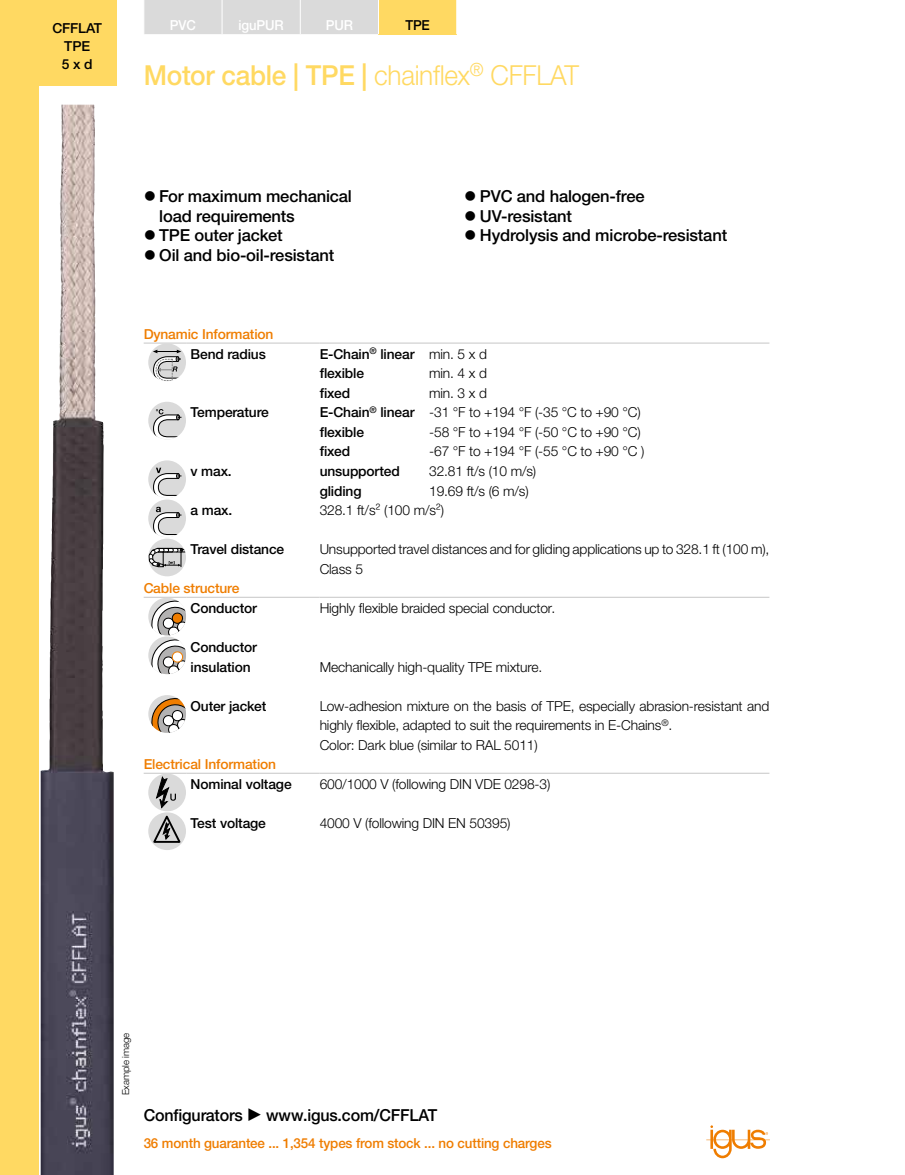
<style>
.page{position:relative;width:905px;height:1175px;background:#fff}
.page>*{position:absolute;margin:0;border:0;box-sizing:border-box;transform-origin:0 0}
.t1{font:500 27.6px "Helvetica Neue LTW1 G";letter-spacing:-.01em;color:#ffd962;scale:.95 1}
.t2{font:500 16.5px/19.5px "Helvetica Neue LTW1 G";letter-spacing:-.01em;color:#000}
.t3{font:300 13.8px/19.5px "Helvetica Neue LTW1 G";letter-spacing:-.01em;color:#000}
.t4{font:500 13.8px/18px "Helvetica Neue LTW1 G";letter-spacing:-.01em;color:#000}
.t5{font:500 13.8px "Helvetica Neue LTW1 G";letter-spacing:-.01em;color:#ef7d00}
.t6{font:500 13.8px "Helvetica Neue LTW1 G";letter-spacing:-.01em;color:#fff;scale:.95 1}
.t7{font:500 13.8px "Helvetica Neue LTW1 G";letter-spacing:-.01em;color:#000;scale:.95 1}
.t8{font:300 9.6px "Helvetica Neue LTW1 G";letter-spacing:-.01em;color:#000}
.s1{font-weight:300}
.s2{font-weight:500}
</style>
<div class="page">
<div style="left:0;top:0;width:38px;height:1174px;background:#ffd962"></div>
<div style="left:0;top:0;width:116px;height:85px;background:#ffd962"></div>
<svg style="left:706px;top:1125px;width:64px;height:33px"></svg>
<hr style="left:187px;top:343px;width:132px;height:1px;background:#c6c6c6">
<hr style="left:187px;top:597px;width:132px;height:1px;background:#c6c6c6">
<hr style="left:187px;top:773px;width:132px;height:1px;background:#c6c6c6">
<hr style="left:319px;top:773px;width:450px;height:1px;background:#c6c6c6">
<hr style="left:144px;top:773px;width:43px;height:1px;background:#c6c6c6">
<hr style="left:319px;top:597px;width:450px;height:1px;background:#c6c6c6">
<hr style="left:144px;top:597px;width:43px;height:1px;background:#c6c6c6">
<hr style="left:319px;top:343px;width:450px;height:1px;background:#c6c6c6">
<hr style="left:144px;top:343px;width:43px;height:1px;background:#c6c6c6">
<div style="left:148px;top:343px;width:38px;height:38px;background:#dadada;border-radius:50%"></div>
<svg style="left:152px;top:350px;width:32px;height:31px"></svg>
<div style="left:148px;top:402px;width:38px;height:37px;background:#dadada;border-radius:50%"></div>
<svg style="left:152px;top:409px;width:32px;height:30px"></svg>
<div style="left:148px;top:460px;width:38px;height:38px;background:#dadada;border-radius:50%"></div>
<svg style="left:152px;top:467px;width:32px;height:31px"></svg>
<div style="left:148px;top:499px;width:38px;height:38px;background:#dadada;border-radius:50%"></div>
<svg style="left:152px;top:507px;width:32px;height:30px"></svg>
<div style="left:148px;top:538px;width:38px;height:38px;background:#dadada;border-radius:50%"></div>
<svg style="left:149px;top:548px;width:37px;height:19px"></svg>
<svg style="left:148px;top:597px;width:38px;height:38px"></svg>
<svg style="left:149px;top:598px;width:37px;height:76px"></svg>
<div style="left:148px;top:695px;width:38px;height:37px;background:#e8e8e8;border-radius:50%"></div>
<svg style="left:149px;top:696px;width:37px;height:36px"></svg>
<div style="left:148px;top:773px;width:38px;height:38px;background:#dadada;border-radius:50%"></div>
<div style="left:148px;top:812px;width:38px;height:38px;background:#dadada;border-radius:50%"></div>
<svg style="left:152px;top:776px;width:31px;height:68px"></svg>
<img style="left:41px;top:105px;width:73px;height:1069px">
<div style="left:145px;top:0;width:233px;height:34px;background:#dadada"></div>
<div style="left:378px;top:0;width:78px;height:34px;background:#ffd962"></div>
<hr style="left:300px;top:0;width:1px;height:34px;background:#fff">
<hr style="left:222px;top:0;width:1px;height:34px;background:#fff">
<hr style="left:378px;top:0;width:1px;height:34px;background:#fff">
<p class="t4" style="left:52px;top:19px;width:51px;text-align:center">CFFLAT<br>TPE<br>5 x d</p>
<p class="t6" style="left:170px;top:17px;width:29px">PVC</p>
<p class="t6" style="left:238px;top:17px;width:49px">iguPUR</p>
<p class="t6" style="left:326px;top:17px;width:30px">PUR</p>
<p class="t7" style="left:405px;top:17px;width:27px">TPE</p>
<h1 class="t1" style="left:144px;top:59px;width:459px">Motor cable | TPE | <span class="s1">chainflex</span><sup>®</sup> <span class="s1">CFFLAT</span></h1>
<p class="t2" style="left:159px;top:187px;width:194px;text-indent:-16px">● For maximum mechanical load requirements</p>
<p class="t2" style="left:144px;top:226px;width:141px">● TPE outer jacket</p>
<p class="t2" style="left:144px;top:245px;width:192px">● Oil and bio-oil-resistant</p>
<p class="t2" style="left:464px;top:187px;width:182px">● PVC and halogen-free</p>
<p class="t2" style="left:464px;top:206px;width:109px">● UV-resistant</p>
<p class="t2" style="left:464px;top:226px;width:264px">● Hydrolysis and microbe-resistant</p>
<p class="t5" style="left:144px;top:326px;width:131px">Dynamic Information</p>
<p class="t4" style="left:191px;top:345px;width:77px">Bend radius</p>
<p class="t4" style="left:319px;top:344px;width:169px;line-height:19.5px">E-Chain<sup>®</sup> linear <span class="s1">min. 5 x d </span>flexible</p>
<p class="t3" style="left:429px;top:363px;width:59px">min. 4 x d</p>
<p class="t4" style="left:319px;top:384px;width:32px">fixed</p>
<p class="t3" style="left:429px;top:383px;width:59px">min. 3 x d</p>
<p class="t4" style="left:191px;top:403px;width:80px">Temperature</p>
<p class="t3" style="left:319px;top:402px;width:322px"><span class="s2">E-Chain</span><sup>®</sup> <span class="s2">linear</span> -31 °F to +194 °F (-35 °C to +90 °C) <span class="s2">flexible</span></p>
<p class="t3" style="left:429px;top:422px;width:213px">-58 °F to +194 °F (-50 °C to +90 °C)</p>
<p class="t4" style="left:319px;top:442px;width:32px">fixed</p>
<p class="t3" style="left:429px;top:442px;width:217px">-67 °F to +194 °F (-55 °C to +90 °C )</p>
<p class="t4" style="left:191px;top:462px;width:43px">v max.</p>
<p class="t4" style="left:319px;top:462px;width:82px">unsupported</p>
<p class="t3" style="left:429px;top:461px;width:109px">32.81 ft/s (10 m/s)</p>
<p class="t4" style="left:319px;top:481px;width:43px">gliding</p>
<p class="t3" style="left:429px;top:481px;width:101px">19.69 ft/s (6 m/s)</p>
<p class="t4" style="left:191px;top:501px;width:43px">a max.</p>
<p class="t3" style="left:319px;top:500px;width:126px">328.1 ft/s² (100 m/s²)</p>
<p class="t4" style="left:191px;top:540px;width:95px">Travel distance</p>
<p class="t3" style="left:319px;top:539px;width:451px">Unsupported travel distances and for gliding applications up to 328.1 ft (100 m),<br>Class 5</p>
<p class="t5" style="left:144px;top:580px;width:97px">Cable structure</p>
<p class="t4" style="left:191px;top:599px;width:68px">Conductor</p>
<p class="t3" style="left:319px;top:598px;width:237px">Highly flexible braided special conductor.</p>
<p class="t4" style="left:191px;top:637px;width:68px;line-height:19.5px">Conductor insulation</p>
<p class="t3" style="left:319px;top:657px;width:224px">Mechanically high-quality TPE mixture.</p>
<p class="t4" style="left:191px;top:696px;width:77px">Outer jacket</p>
<p class="t3" style="left:319px;top:696px;width:451px">Low-adhesion mixture on the basis of TPE, especially abrasion-resistant and highly flexible, adapted to suit the requirements in E-Chains<sup>®</sup>.<br>Color: Dark blue (similar to RAL 5011)</p>
<p class="t5" style="left:144px;top:756px;width:134px">Electrical Information</p>
<p class="t4" style="left:191px;top:775px;width:103px">Nominal voltage</p>
<p class="t3" style="left:319px;top:774px;width:232px">600/1000 V (following DIN VDE 0298-3)</p>
<p class="t4" style="left:191px;top:814px;width:77px">Test voltage</p>
<p class="t3" style="left:319px;top:813px;width:192px">4000 V (following DIN EN 50395)</p>
<p class="t8" style="left:120px;top:1095px;width:64px;rotate:-90deg">Example image</p>
<p class="t2" style="left:144px;top:1105px;width:295px">Configurators ◆ www.igus.com/CFFLAT</p>
<p class="t5" style="left:144px;top:1134px;width:409px">36 month guarantee ... 1,354 types from stock ... no cutting charges</p>
</div>
